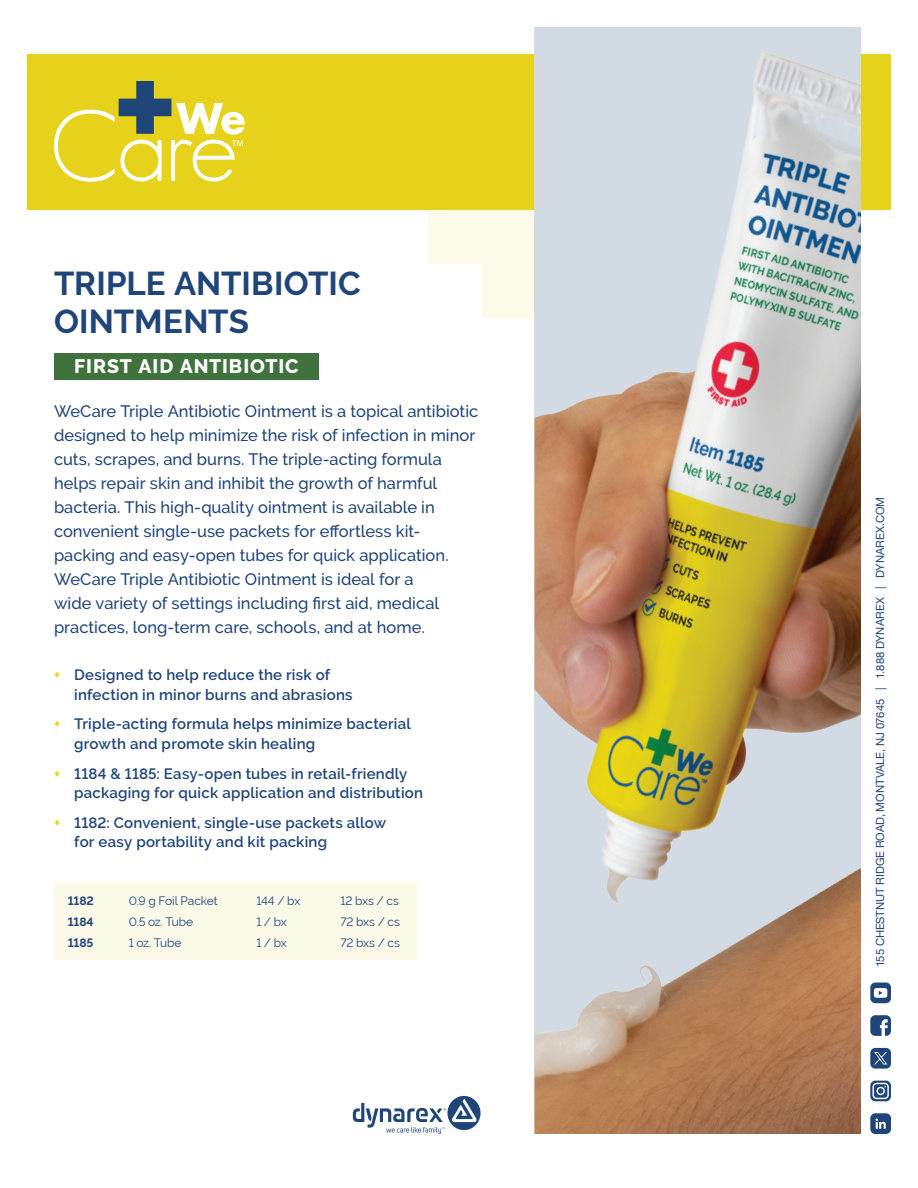
<style>
.page{position:relative;width:918px;height:1188px;background:#fff}
.page>*{position:absolute;margin:0;border:0;box-sizing:border-box;transform-origin:0 0}
.t1{font:700 33px/37.5px "Raleway";color:#204579}
.Subheading{font:800 19.5px "Raleway";letter-spacing:.045em;color:#fff}
.Description{font:500 16.5px/24px "Raleway";color:#204579}
.t2{font:600 15px/19.5px "Raleway";letter-spacing:.015em;color:#204579}
.t3{font:12px "Raleway";letter-spacing:-.01em;color:#204579}
.t4{font:700 12px "Raleway";letter-spacing:-.015em;color:#204579}
.t5{font:11.25px "Helvetica Neue";letter-spacing:-.005em;color:#204579}
.s1{font-weight:700;color:#e6d21a}
</style>
<div class="page">
<svg style="left:428px;top:210px;width:107px;height:108px"></svg>
<div style="left:27px;top:54px;width:864px;height:156px;background:#e6d21a"></div>
<svg style="left:54px;top:81px;width:191px;height:101px"></svg>
<svg style="left:870px;top:1015px;width:21px;height:21px"></svg>
<svg style="left:870px;top:1081px;width:21px;height:20px"></svg>
<svg style="left:870px;top:1048px;width:21px;height:21px"></svg>
<svg style="left:870px;top:983px;width:21px;height:20px"></svg>
<svg style="left:870px;top:1113px;width:21px;height:21px"></svg>
<svg style="left:353px;top:1103px;width:93px;height:31px"></svg>
<svg style="left:447px;top:1096px;width:34px;height:34px"></svg>
<svg style="left:452px;top:1099px;width:25px;height:23px"></svg>
<img style="left:535px;top:27px;width:326px;height:1107px">
<div style="left:54px;top:353px;width:264px;height:27px;background:#3f723c"></div>
<div style="left:54px;top:882px;width:362px;height:77px;background:#fbf9e8"></div>
<p class="t1" style="left:54px;top:265px;width:308px">TRIPLE ANTIBIOTIC<br>OINTMENTS</p>
<p class="Subheading" style="left:74px;top:355px;width:226px">FIRST AID ANTIBIOTIC</p>
<p class="Description" style="left:54px;top:399px;width:426px">WeCare Triple Antibiotic Ointment is a topical antibiotic designed to help minimize the risk of infection in minor cuts, scrapes, and burns. The triple-acting formula helps repair skin and inhibit the growth of harmful bacteria. This high-quality ointment is available in convenient single-use packets for effortless kit&shy;packing and easy-open tubes for quick application.<br>WeCare Triple Antibiotic Ointment is ideal for a<br>wide variety of settings including first aid, medical practices, long-term care, schools, and at home.</p>
<p class="t2" style="left:74px;top:665px;width:280px;text-indent:-20px"><span class="s1">+</span> Designed to help reduce the risk of infection in minor burns and abrasions</p>
<p class="t2" style="left:74px;top:714px;width:338px;text-indent:-20px"><span class="s1">+</span> Triple-acting formula helps minimize bacterial growth and promote skin healing</p>
<p class="t2" style="left:74px;top:764px;width:350px;text-indent:-20px"><span class="s1">+</span> 1184 &amp; 1185: Easy-open tubes in retail-friendly packaging for quick application and distribution</p>
<p class="t2" style="left:74px;top:813px;width:314px;text-indent:-20px"><span class="s1">+</span> 1182: Convenient, single-use packets allow for easy portability and kit packing</p>
<p class="t4" style="left:68px;top:893px;width:27px">1182</p>
<p class="t3" style="left:129px;top:893px;width:90px">0.9 g Foil Packet</p>
<p class="t3" style="left:256px;top:893px;width:45px">144 / bx</p>
<p class="t3" style="left:340px;top:893px;width:60px">12 bxs / cs</p>
<p class="t4" style="left:68px;top:914px;width:27px">1184</p>
<p class="t3" style="left:129px;top:914px;width:66px">0.5 oz. Tube</p>
<p class="t3" style="left:256px;top:914px;width:32px">1 / bx</p>
<p class="t3" style="left:340px;top:914px;width:61px">72 bxs / cs</p>
<p class="t4" style="left:68px;top:935px;width:27px">1185</p>
<p class="t3" style="left:129px;top:935px;width:54px">1 oz. Tube</p>
<p class="t3" style="left:256px;top:935px;width:32px">1 / bx</p>
<p class="t3" style="left:340px;top:935px;width:61px">72 bxs / cs</p>
<p class="t5" style="left:872px;top:967px;width:472px;rotate:-90deg">155 CHESTNUT RIDGE ROAD, MONTVALE, NJ 07645 | 1.888 DYNAREX | DYNAREX.COM</p>
</div>
